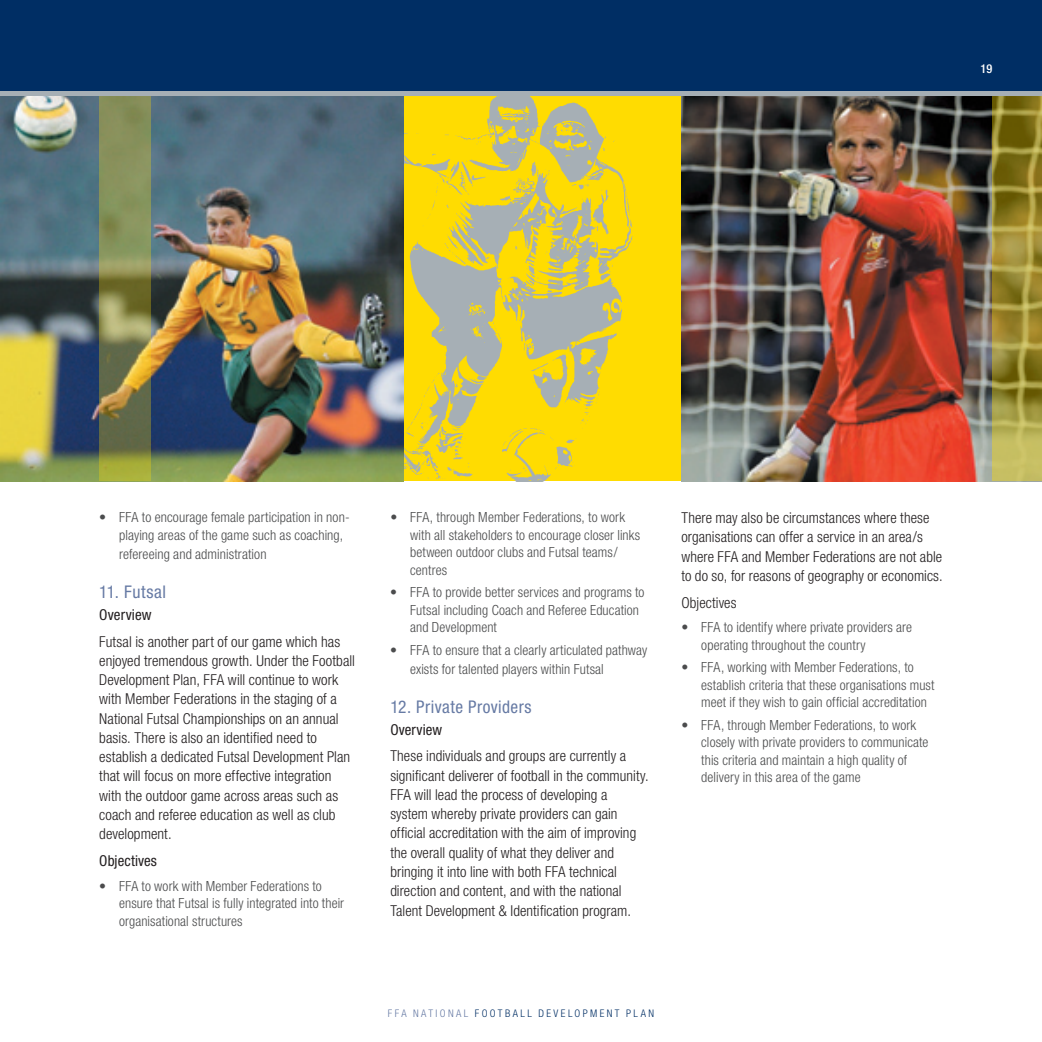
<style>
.page{position:relative;width:1042px;height:1042px;background:#fff}
.page>*{position:absolute;margin:0;border:0;box-sizing:border-box;transform-origin:0 0}
.t1{font:condensed 17.5px "Helvetica Neue";letter-spacing:.025em;color:#667aa4}
.t2{font:300 condensed 15.05px/19.2px "Helvetica Neue";letter-spacing:.005em;color:#231f20}
.t3{font:condensed 15.05px "Helvetica Neue";letter-spacing:.005em;color:#231f20}
.t4{font:300 condensed 14px/17.5px "Helvetica Neue";letter-spacing:.01em;color:#4b4c4d}
.t5{font:500 condensed 12.25px "Helvetica Neue";color:#fff}
.t6{font:300 condensed 10.5px "Helvetica Neue";letter-spacing:.23em;color:#002e64}
.s1{color:#667aa4}
</style>
<div class="page">
<div style="left:398px;top:84px;width:283px;height:397px;background:#ffdc01"></div>
<img style="left:403px;top:96px;width:230px;height:385px">
<img style="left:0;top:96px;width:403px;height:385px">
<svg style="left:99px;top:96px;width:52px;height:385px;background:#878a50"></svg>
<img style="left:681px;top:96px;width:311px;height:385px">
<svg style="left:992px;top:96px;width:50px;height:385px;background:#9b8d35"></svg>
<div style="left:0;top:0;width:1042px;height:94px;background:#002e64"></div>
<hr style="left:0;top:92px;width:1042px;height:4px;background:#a6afb5">
<p class="t5" style="left:980px;top:61px;width:13px">19</p>
<p class="t4" style="left:119px;top:508px;width:232px;text-indent:-20px">• FFA to encourage female participation in non&shy;playing areas of the game such as coaching,</p>
<p class="t4" style="left:119px;top:545px;width:149px">refereeing and administration</p>
<p class="t1" style="left:99px;top:582px;width:68px">11. Futsal</p>
<p class="t3" style="left:99px;top:606px;width:54px">Overview</p>
<p class="t2" style="left:99px;top:631px;width:257px">Futsal is another part of our game which has enjoyed tremendous growth. Under the Football Development Plan, FFA will continue to work with Member Federations in the staging of a National Futsal Championships on an annual basis. There is also an identified need to establish a dedicated Futsal Development Plan that will focus on more effective integration with the outdoor game across areas such as coach and referee education as well as club development.</p>
<p class="t3" style="left:99px;top:852px;width:59px">Objectives</p>
<p class="t4" style="left:119px;top:877px;width:227px;text-indent:-20px">• FFA to work with Member Federations to ensure that Futsal is fully integrated into their organisational structures</p>
<p class="t4" style="left:410px;top:508px;width:231px;text-indent:-20px">• FFA, through Member Federations, to work with all stakeholders to encourage closer links between outdoor clubs and Futsal teams/ centres</p>
<p class="t4" style="left:410px;top:583px;width:236px;text-indent:-20px">• FFA to provide better services and programs to<br>Futsal including Coach and Referee Education and Development</p>
<p class="t4" style="left:410px;top:640px;width:238px;line-height:19.2px;text-indent:-20px">• FFA to ensure that a clearly articulated pathway exists for talented players within Futsal</p>
<p class="t1" style="left:390px;top:697px;width:143px">12. Private Providers</p>
<p class="t3" style="left:390px;top:721px;width:53px">Overview</p>
<p class="t2" style="left:390px;top:746px;width:260px">These individuals and groups are currently a significant deliverer of football in the community.<br>FFA will lead the process of developing a system whereby private providers can gain official accreditation with the aim of improving the overall quality of what they deliver and bringing it into line with both FFA technical direction and content, and with the national Talent Development &amp; Identification program.</p>
<p class="t2" style="left:681px;top:508px;width:263px">There may also be circumstances where these organisations can offer a service in an area/s where FFA and Member Federations are not able to do so, for reasons of geography or economics.</p>
<p class="t2" style="left:681px;top:592px;width:57px">Objectives</p>
<p class="t4" style="left:701px;top:618px;width:212px;text-indent:-20px">• FFA to identify where private providers are operating throughout the country</p>
<p class="t4" style="left:701px;top:658px;width:235px;text-indent:-20px">• FFA, working with Member Federations, to establish criteria that these organisations must meet if they wish to gain official accreditation</p>
<p class="t4" style="left:701px;top:716px;width:229px;text-indent:-20px">• FFA, through Member Federations, to work closely with private providers to communicate this criteria and maintain a high quality of delivery in this area of the game</p>
<p class="t6" style="left:388px;top:1007px;width:268px"><span class="s1">FFA NATIONAL</span> FOOTBALL DEVELOPMENT PLAN</p>
</div>
